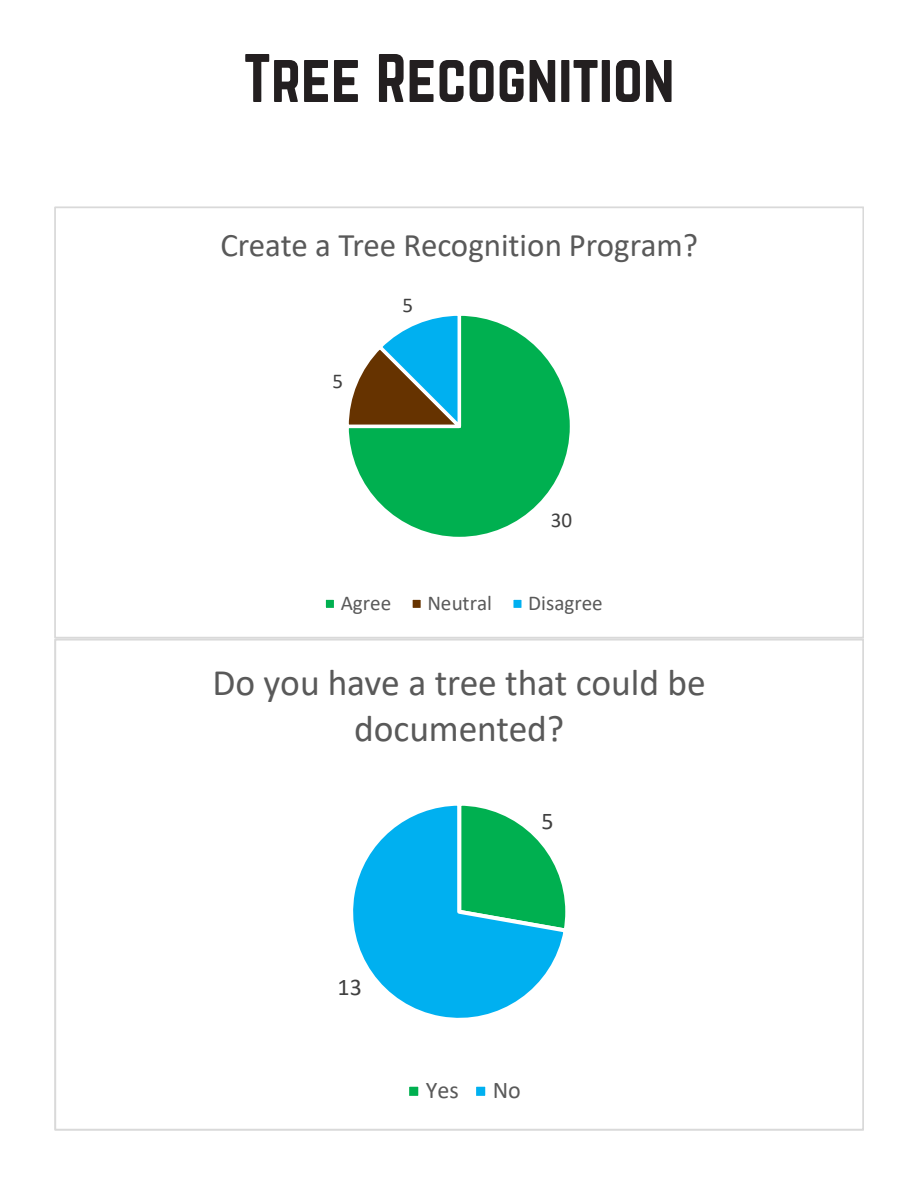
<style>
.page{position:relative;width:918px;height:1188px;background:#fff}
.page>*{position:absolute;margin:0;border:0;box-sizing:border-box;transform-origin:0 0}
.t1{font:60px "Norwester";color:#231f20}
.t2{font:37.5px/45.8px "Calibri";letter-spacing:-.005em;color:#595959;text-align:center}
.t3{font:33px "Calibri";letter-spacing:-.005em;color:#595959}
.t4{font:24px "Calibri";color:#595959}
.t5{font:24px "Calibri";color:#404040}
.t6{font:21.15px "Calibri";color:#595959}
.t7{font:21.15px "Calibri";color:#404040}
</style>
<div class="page">
<svg style="left:349px;top:316px;width:221px;height:221px"></svg>
<svg style="left:348px;top:315px;width:120px;height:120px"></svg>
<div style="left:324px;top:598px;width:12px;height:12px;background:#00b050"></div>
<div style="left:322px;top:596px;width:15px;height:15px;border:4px solid #fff"></div>
<div style="left:411px;top:598px;width:11px;height:12px;background:#630"></div>
<div style="left:409px;top:596px;width:15px;height:15px;border:4px solid #fff"></div>
<div style="left:512px;top:598px;width:11px;height:12px;background:#00b0f0"></div>
<div style="left:510px;top:596px;width:15px;height:15px;border:4px solid #fff"></div>
<div style="left:54px;top:206px;width:810px;height:432px;border:2px solid #d9d9d9"></div>
<svg style="left:353px;top:805px;width:213px;height:213px"></svg>
<div style="left:405px;top:1083px;width:17px;height:17px;background:#00b050;border:4px solid #fff"></div>
<div style="left:472px;top:1083px;width:17px;height:17px;background:#00b0f0;border:4px solid #fff"></div>
<p class="t1" style="left:243px;top:49px;width:433px">Tree Recognition</p>
<p class="t3" style="left:221px;top:222px;width:479px">Create a Tree Recognition Program?</p>
<p class="t7" style="left:333px;top:366px;width:12px">5</p>
<p class="t7" style="left:403px;top:290px;width:12px">5</p>
<p class="t7" style="left:551px;top:506px;width:23px">30</p>
<p class="t6" style="left:341px;top:588px;width:52px">Agree</p>
<p class="t6" style="left:427px;top:588px;width:66px">Neutral</p>
<p class="t6" style="left:528px;top:588px;width:76px">Disagree</p>
<p class="t2" style="left:212px;top:659px;width:495px">Do you have a tree that could be documented?</p>
<p class="t5" style="left:338px;top:970px;width:26px">13</p>
<p class="t5" style="left:542px;top:804px;width:14px">5</p>
<p class="t4" style="left:426px;top:1073px;width:35px">Yes</p>
<p class="t4" style="left:493px;top:1073px;width:30px">No</p>
</div>
